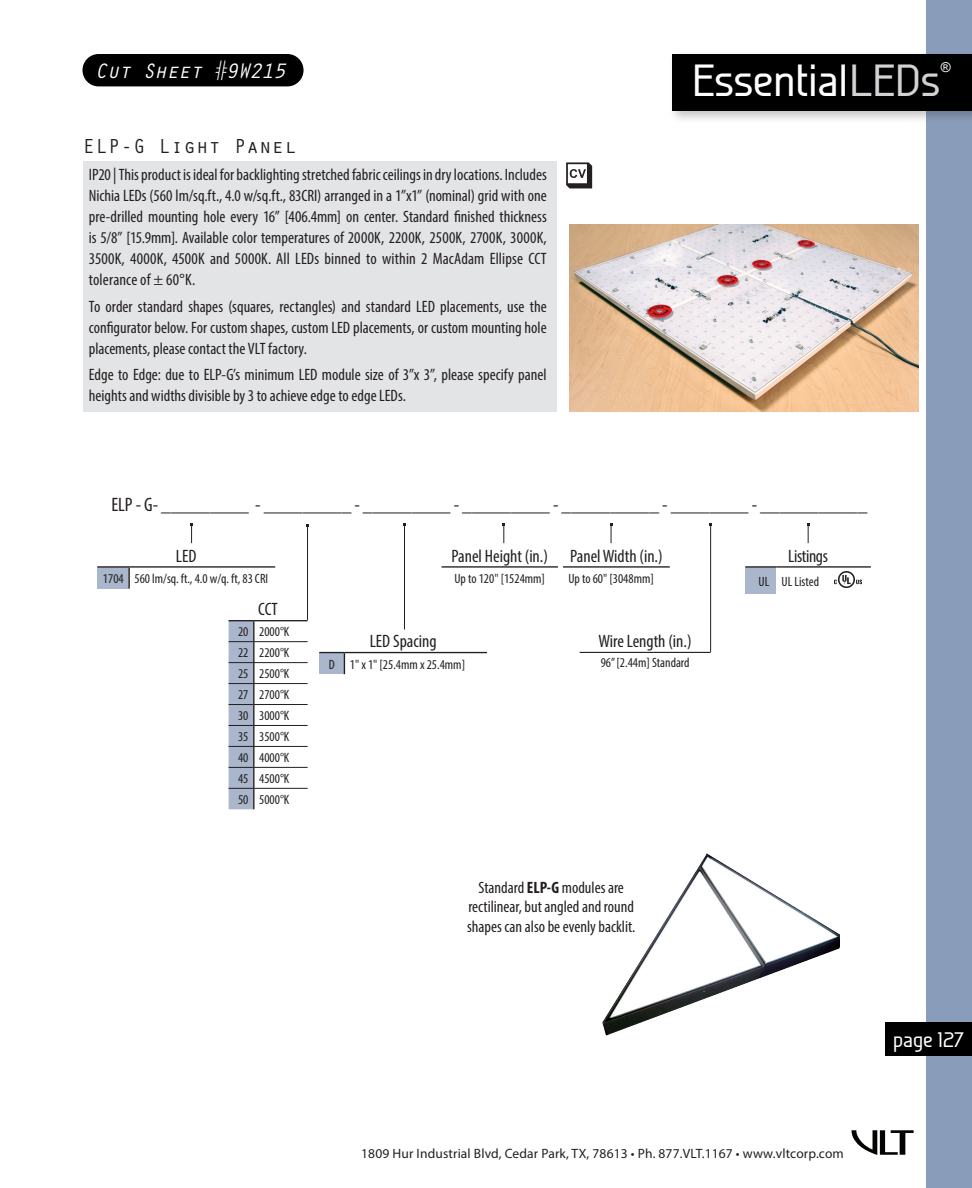
<style>
.page{position:relative;width:972px;height:1188px;background:#fff}
.page>*{position:absolute;margin:0;border:0;box-sizing:border-box;transform-origin:0 0}
.t1{font:500 45px "Galette";color:#fff}
.t2{font:italic 21.6px "Orator Std";letter-spacing:-.05em;color:#fff}
.t3{font:21px "Orator Std";color:#231f20}
.t4{font:500 21px "Galette";color:#fff}
.t5{font:condensed 19.5px "Myriad Pro";color:#231f20}
.t6{font:condensed 18px "Myriad Pro";color:#231f20}
.t7{font:condensed 18px "Myriad Pro";letter-spacing:-.02em;color:#231f20}
.body{font:condensed 16.5px/21px "Myriad Pro";color:#231f20;text-align:justify}
.t8{font:condensed 13.5px "Myriad Pro";color:#231f20}
.t9{font:13.5px "Myriad Pro";letter-spacing:.01em;color:#231f20}
.t10{font:13.5px "Arial";color:#fff}
.s1{font-stretch:normal}
.s2{color:#d1d2d4}
.s3{font-weight:700}
</style>
<div class="page">
<div style="left:926px;top:0;width:46px;height:1188px;background:#899cba"></div>
<div style="left:886px;top:1022px;width:86px;height:33px;background:#000001"></div>
<div style="left:668px;top:51px;width:304px;height:73px;background:#231f20;opacity:.25"></div>
<div style="left:672px;top:54px;width:300px;height:57px;background:#000001"></div>
<div style="left:83px;top:54px;width:221px;height:32px;background:#000001"></div>
<svg style="left:852px;top:1130px;width:62px;height:25px"></svg>
<svg style="left:566px;top:162px;width:26px;height:26px"></svg>
<div style="left:97px;top:567px;width:32px;height:22px;background:#a9b6cb"></div>
<hr style="left:128px;top:568px;width:2px;height:21px;background:#231f20">
<hr style="left:97px;top:566px;width:32px;height:2px;background:#231f20">
<hr style="left:129px;top:566px;width:146px;height:2px;background:#231f20">
<hr style="left:253px;top:705px;width:2px;height:20px;background:#231f20">
<hr style="left:253px;top:726px;width:2px;height:20px;background:#231f20">
<hr style="left:253px;top:747px;width:2px;height:20px;background:#231f20">
<hr style="left:253px;top:768px;width:2px;height:20px;background:#231f20">
<hr style="left:253px;top:789px;width:2px;height:20px;background:#231f20">
<hr style="left:254px;top:620px;width:54px;height:1px;background:#231f20">
<hr style="left:253px;top:621px;width:2px;height:20px;background:#231f20">
<hr style="left:253px;top:642px;width:2px;height:20px;background:#231f20">
<hr style="left:253px;top:663px;width:2px;height:20px;background:#231f20">
<hr style="left:253px;top:684px;width:2px;height:20px;background:#231f20">
<hr style="left:254px;top:767px;width:54px;height:1px;background:#231f20">
<hr style="left:254px;top:725px;width:54px;height:1px;background:#231f20">
<hr style="left:254px;top:704px;width:54px;height:1px;background:#231f20">
<hr style="left:254px;top:746px;width:54px;height:1px;background:#231f20">
<hr style="left:254px;top:641px;width:54px;height:1px;background:#231f20">
<hr style="left:254px;top:662px;width:54px;height:1px;background:#231f20">
<hr style="left:254px;top:683px;width:54px;height:1px;background:#231f20">
<svg style="left:229px;top:620px;width:25px;height:189px"></svg>
<hr style="left:254px;top:788px;width:54px;height:1px;background:#231f20">
<hr style="left:307px;top:525px;width:1px;height:95px;background:#231f20">
<hr style="left:442px;top:566px;width:116px;height:2px;background:#231f20">
<hr style="left:563px;top:566px;width:107px;height:2px;background:#231f20">
<svg style="left:502px;top:523px;width:3px;height:20px"></svg>
<svg style="left:319px;top:652px;width:26px;height:22px"></svg>
<hr style="left:344px;top:652px;width:143px;height:1px;background:#231f20">
<hr style="left:404px;top:525px;width:1px;height:104px;background:#231f20">
<svg style="left:610px;top:523px;width:3px;height:20px"></svg>
<hr style="left:580px;top:652px;width:131px;height:1px;background:#231f20">
<hr style="left:710px;top:525px;width:1px;height:127px;background:#231f20">
<svg style="left:807px;top:523px;width:3px;height:20px"></svg>
<img style="left:570px;top:224px;width:348px;height:187px">
<div style="left:83px;top:161px;width:474px;height:251px;background:#e3e4e5"></div>
<div style="left:745px;top:567px;width:31px;height:27px;background:#a9b6cb"></div>
<hr style="left:745px;top:566px;width:31px;height:2px;background:#231f20">
<hr style="left:776px;top:566px;width:95px;height:2px;background:#231f20">
<img style="left:835px;top:572px;width:26px;height:16px">
<img style="left:602px;top:853px;width:238px;height:183px">
<svg style="left:190px;top:523px;width:3px;height:20px"></svg>
<p class="t2" style="left:95px;top:55px;width:193px">Cut Sheet #9W215</p>
<p class="t3" style="left:83px;top:131px;width:216px">ELP-G Light Panel</p>
<p class="body" style="left:89px;top:164px;width:460px">IP20 | This product is ideal for backlighting stretched fabric ceilings in dry locations. Includes Nichia LEDs (560 lm/sq.ft., 4.0 w/sq.ft., 83CRI) arranged in a 1”x1” (nominal) grid with one pre-drilled mounting hole every 16” [406.4mm] on center. Standard finished thickness is 5/8” [15.9mm]. Available color temperatures of 2000K, 2200K, 2500K, 2700K, 3000K, 3500K, 4000K, 4500K and 5000K. All LEDs binned to within 2 MacAdam Ellipse CCT tolerance of ± 60<span class="s1">°</span>K.</p>
<p class="body" style="left:89px;top:295px;width:459px">To order standard shapes (squares, rectangles) and standard LED placements, use the configurator below. For custom shapes, custom LED placements, or custom mounting hole placements, please contact the VLT factory.</p>
<p class="body" style="left:89px;top:364px;width:459px">Edge to Edge: due to ELP-G’s minimum LED module size of 3”x 3”, please specify panel heights and widths divisible by 3 to achieve edge to edge LEDs.</p>
<h1 class="t1" style="left:692px;top:53px;width:250px">Essential<span class="s2">LEDs</span></h1>
<p class="t10" style="left:941px;top:58px;width:11px">®</p>
<p class="t5" style="left:111px;top:493px;width:758px">ELP - G- _________ - _________ - _________ - _________ - __________ - ________ - ___________</p>
<p class="t6" style="left:452px;top:545px;width:98px">Panel Height (in.)</p>
<p class="t8" style="left:454px;top:571px;width:92px">Up to 120" [1524mm]</p>
<p class="t6" style="left:570px;top:545px;width:94px">Panel Width (in.)</p>
<p class="t8" style="left:568px;top:571px;width:87px">Up to 60" [3048mm]</p>
<p class="t6" style="left:176px;top:545px;width:22px">LED</p>
<p class="t7" style="left:788px;top:545px;width:41px">Listings</p>
<p class="t8" style="left:103px;top:571px;width:22px">1704</p>
<p class="t8" style="left:135px;top:571px;width:135px">560 lm/sq. ft., 4.0 w/q. ft, 83 CRI</p>
<p class="t8" style="left:759px;top:573px;width:12px">UL</p>
<p class="t8" style="left:782px;top:573px;width:39px">UL Listed</p>
<p class="t6" style="left:258px;top:598px;width:21px">CCT</p>
<p class="t8" style="left:238px;top:624px;width:12px">20</p>
<p class="t8" style="left:259px;top:624px;width:32px">2000°K</p>
<p class="t8" style="left:238px;top:645px;width:12px">22</p>
<p class="t8" style="left:259px;top:645px;width:32px">2200°K</p>
<p class="t8" style="left:238px;top:666px;width:12px">25</p>
<p class="t8" style="left:259px;top:666px;width:32px">2500°K</p>
<p class="t8" style="left:238px;top:686px;width:12px">27</p>
<p class="t8" style="left:259px;top:686px;width:32px">2700°K</p>
<p class="t8" style="left:238px;top:707px;width:12px">30</p>
<p class="t8" style="left:259px;top:707px;width:32px">3000°K</p>
<p class="t8" style="left:238px;top:728px;width:12px">35</p>
<p class="t8" style="left:259px;top:728px;width:32px">3500°K</p>
<p class="t8" style="left:238px;top:749px;width:12px">40</p>
<p class="t8" style="left:259px;top:749px;width:32px">4000°K</p>
<p class="t8" style="left:238px;top:770px;width:12px">45</p>
<p class="t8" style="left:259px;top:770px;width:32px">4500°K</p>
<p class="t8" style="left:238px;top:791px;width:12px">50</p>
<p class="t8" style="left:259px;top:791px;width:32px">5000°K</p>
<p class="t6" style="left:370px;top:630px;width:68px">LED Spacing</p>
<p class="t8" style="left:329px;top:656px;width:8px">D</p>
<p class="t8" style="left:350px;top:656px;width:117px">1" x 1" [25.4mm x 25.4mm]</p>
<p class="t6" style="left:599px;top:630px;width:95px">Wire Length (in.)</p>
<p class="t8" style="left:601px;top:654px;width:90px">96’’ [2.44m] Standard</p>
<p class="body" style="left:467px;top:877px;width:168px;line-height:19.5px;text-align:center">Standard <span class="s3">ELP-G</span> modules are rectilinear, but angled and round shapes can also be evenly backlit.</p>
<p class="t9" style="left:361px;top:1145px;width:484px">1809 Hur Industrial Blvd, Cedar Park, TX, 78613 • Ph. 877.VLT.1167 • www.vltcorp.com</p>
<p class="t4" style="left:893px;top:1027px;width:73px">page 127</p>
</div>
